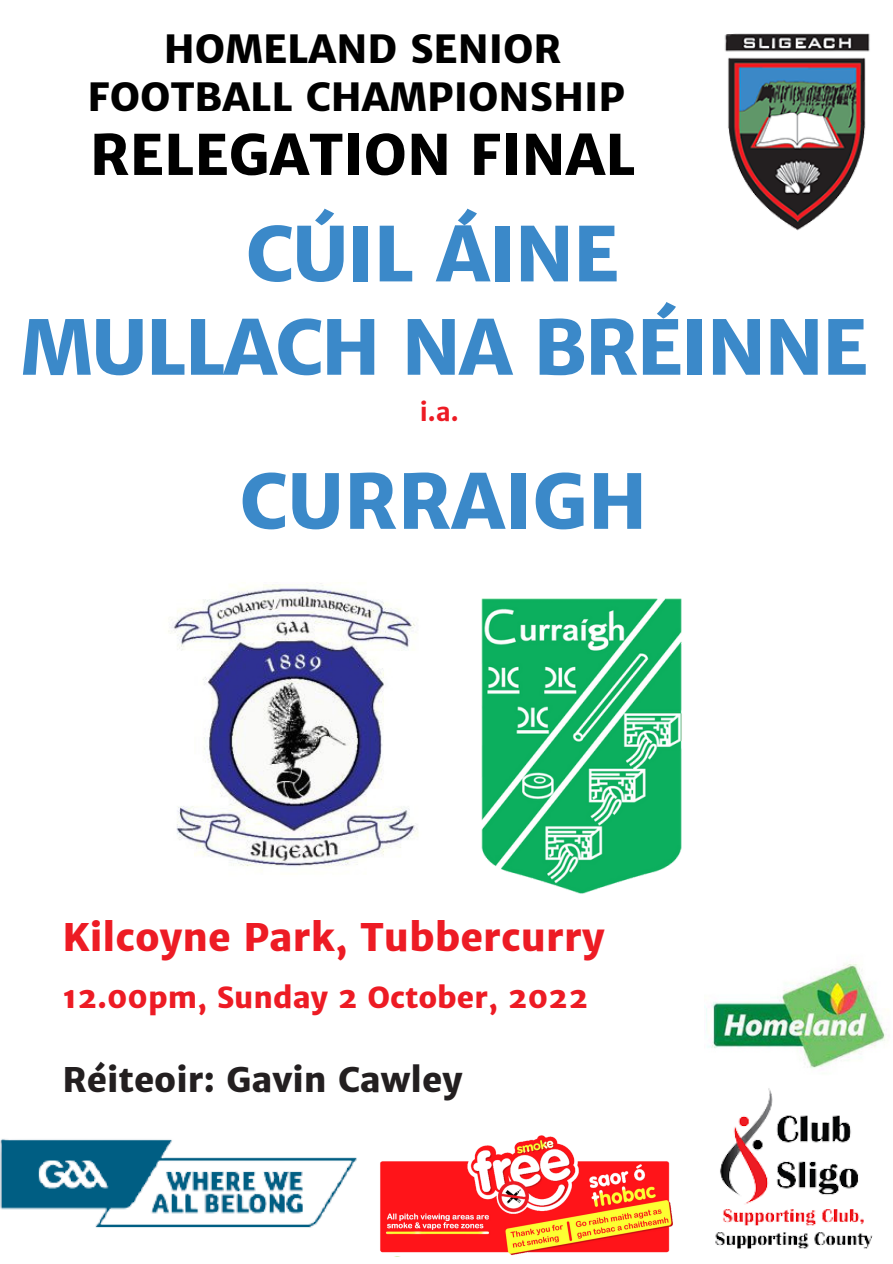
<style>
.page{position:relative;width:893px;height:1264px;background:#fff}
.page>*{position:absolute;margin:0;border:0;box-sizing:border-box;transform-origin:0 0}
.t1{font:800 75px/93.3px "Merriweather Sans";letter-spacing:-.025em;color:#3b89c9;text-align:center}
.t2{font:800 75px "Merriweather Sans";color:#3b89c9}
.t3{font:800 55.5px "Merriweather Sans";color:#000}
.t4{font:800 39px/48.3px "Merriweather Sans";color:#000;text-align:center}
.t5{font:800 38.1px "Merriweather Sans";color:#ed1b24}
.t6{font:800 34.05px "Merriweather Sans";color:#231f20}
.t7{font:800 29.1px "Merriweather Sans";color:#ed1b24}
.t8{font:700 25.2px "Merriweather Sans";color:#ed1b24}
</style>
<div class="page">
<img style="left:724px;top:33px;width:146px;height:198px">
<img style="left:715px;top:1088px;width:158px;height:161px">
<img style="left:0;top:1139px;width:357px;height:89px">
<img style="left:704px;top:963px;width:182px;height:106px">
<img style="left:380px;top:1135px;width:293px;height:121px">
<img style="left:168px;top:583px;width:251px;height:284px">
<img style="left:481px;top:598px;width:201px;height:296px">
<p class="t4" style="left:88px;top:24px;width:538px">HOMELAND SENIOR<br>FOOTBALL CHAMPIONSHIP</p>
<h2 class="t3" style="left:90px;top:120px;width:547px">RELEGATION FINAL</h2>
<h1 class="t1" style="left:21px;top:208px;width:849px">CÚIL ÁINE<br>MULLACH NA BRÉINNE</h1>
<p class="t8" style="left:420px;top:396px;width:40px">i.a.</p>
<h1 class="t2" style="left:239px;top:455px;width:409px">CURRAIGH</h1>
<p class="t5" style="left:62px;top:913px;width:543px">Kilcoyne Park, Tubbercurry</p>
<p class="t7" style="left:62px;top:979px;width:527px">12.00pm, Sunday 2 October, 2022</p>
<p class="t6" style="left:62px;top:1058px;width:401px">Réiteoir: Gavin Cawley</p>
</div>
